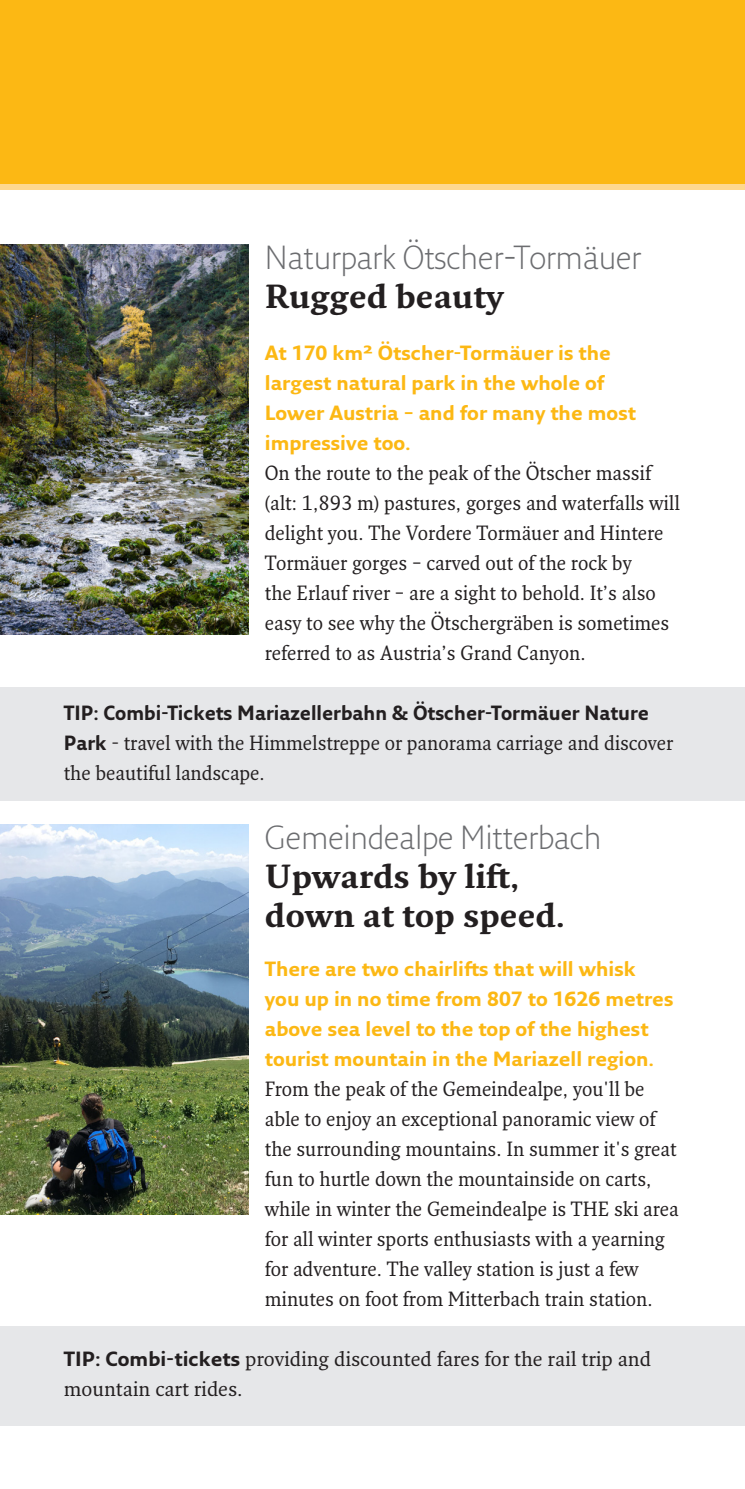
<style>
.page{position:relative;width:745px;height:1489px;background:#fff}
.page>*{position:absolute;margin:0;border:0;box-sizing:border-box;transform-origin:0 0}
.t1{font:300 32.5px "Fresco Sans Pro";color:#6c6d70}
.t2{font:700 32.5px/39px "Fresco Pro";color:#231f20}
.t3{font:20px/30px "Fresco Pro";color:#231f20;scale:.95 1}
.t4{font:700 20px/30px "Fresco Sans Pro";color:#fcb814}
.t5{font:20px/30px "Fresco Pro";color:#231f20}
.t6{font:700 20px "Fresco Sans Pro";color:#231f20;scale:.95 1}
.s1{font-family:"Fresco Sans Pro";font-weight:700}
</style>
<div class="page">
<div style="left:0;top:1325px;width:744px;height:99px;background:#e6e7e9"></div>
<div style="left:0;top:687px;width:744px;height:114px;background:#e6e7e9"></div>
<div style="left:0;top:0;width:744px;height:184px;background:#fcb814"></div>
<div style="left:0;top:184px;width:744px;height:6px;background:#fed88f"></div>
<img style="left:0;top:244px;width:248px;height:390px">
<img style="left:0;top:824px;width:248px;height:390px">
<h1 class="t1" style="left:265px;top:237px;width:377px">Naturpark Ötscher-Tormäuer</h1>
<h1 class="t2" style="left:265px;top:277px;width:240px">Rugged beauty</h1>
<p class="t4" style="left:265px;top:338px;width:372px">At 170 km² Ötscher-Tormäuer is the largest natural park in the whole of<br>Lower Austria – and for many the most impressive too.</p>
<p class="t3" style="left:265px;top:457px;width:438px">On the route to the peak of the Ötscher massif (alt: 1,893 m) pastures, gorges and waterfalls will delight you. The Vordere Tormäuer and Hintere Tormäuer gorges – carved out of the rock by<br>the Erlauf river – are a sight to behold. It’s also easy to see why the Ötschergräben is sometimes referred to as Austria’s Grand Canyon.</p>
<p class="t6" style="left:64px;top:700px;width:617px">TIP: Combi-Tickets Mariazellerbahn &amp; Ötscher-Tormäuer Nature</p>
<p class="t3" style="left:64px;top:727px;width:642px"><span class="s1">Park</span> - travel with the Himmelstreppe or panorama carriage and discover the beautiful landscape.</p>
<h1 class="t1" style="left:265px;top:816px;width:338px">Gemeindealpe Mitterbach</h1>
<h1 class="t2" style="left:265px;top:856px;width:301px">Upwards by lift, down at top speed.</h1>
<p class="t4" style="left:265px;top:953px;width:410px">There are two chairlifts that will whisk you up in no time from 807 to 1626 metres above sea level to the top of the highest tourist mountain in the Mariazell region.</p>
<p class="t3" style="left:265px;top:1072px;width:437px">From the peak of the Gemeindealpe, you'll be able to enjoy an exceptional panoramic view of the surrounding mountains. In summer it's great fun to hurtle down the mountainside on carts, while in winter the Gemeindealpe is THE ski area for all winter sports enthusiasts with a yearning for adventure. The valley station is just a few minutes on foot from Mitterbach train station.</p>
<p class="t5" style="left:64px;top:1342px;width:588px"><span class="s1">TIP: Combi-tickets</span> providing discounted fares for the rail trip and mountain cart rides.</p>
</div>
